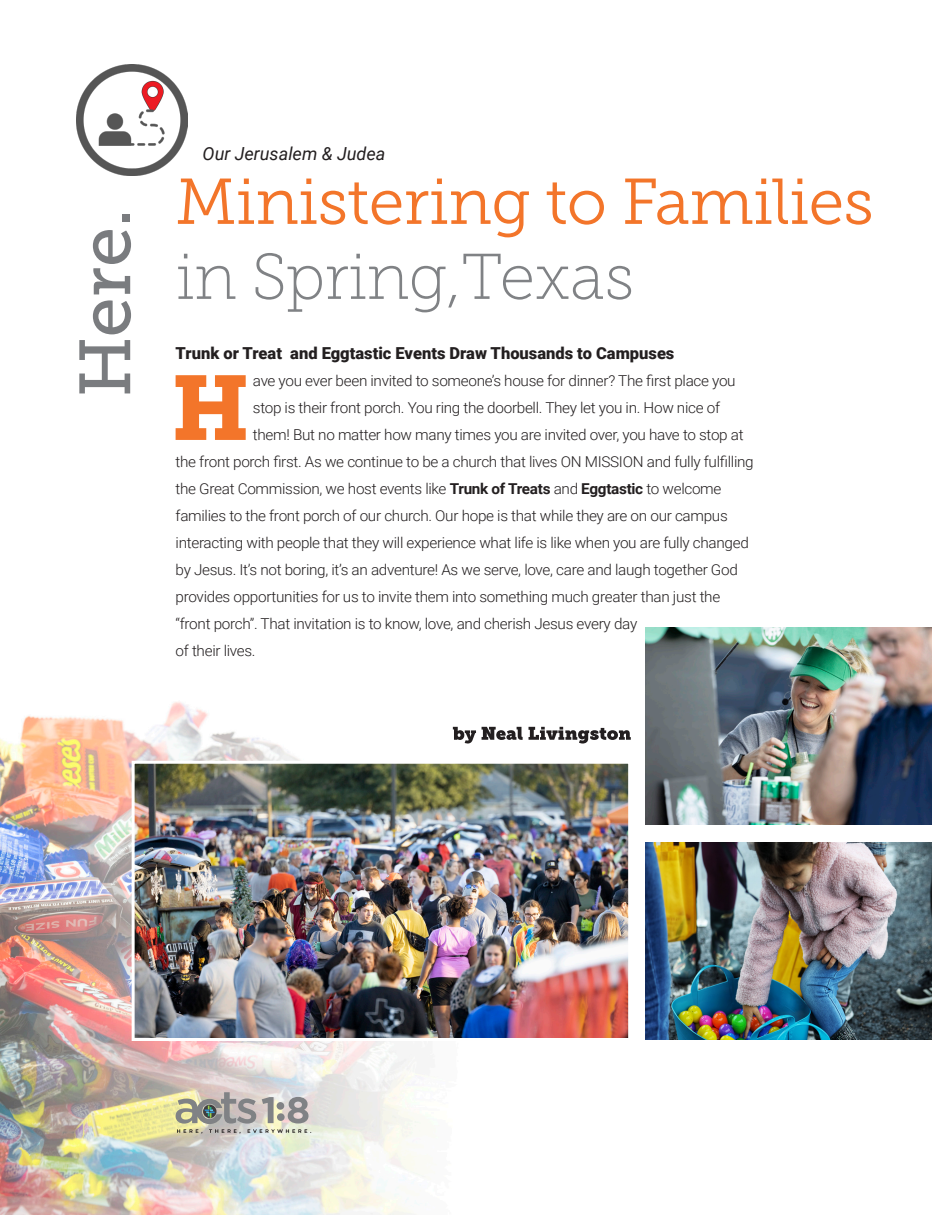
<style>
.page{position:relative;width:932px;height:1215px;background:#fff}
.page>*{position:absolute;margin:0;border:0;box-sizing:border-box;transform-origin:0 0}
.t1{font:90.45px "Museo Slab 900";color:#f3752a}
.t2{font:72px "Museo Slab 500";color:#7a7c7f}
.t3{font:64.5px "Museo Slab 300";letter-spacing:-.01em;color:#f3752a}
.t4{font:64.5px "Museo Slab 100";letter-spacing:-.01em;color:#808285}
.t5{font:italic 18px "Roboto";color:#231f20}
.t6{font:900 16.5px "Roboto";color:#231f20}
.t7{font:300 15px "Roboto";letter-spacing:-.02em;color:#231f20}
.s1{font-weight:700}
</style>
<div class="page">
<img style="left:0;top:702px;width:530px;height:513px">
<img style="left:136px;top:765px;width:491px;height:272px">
<div style="left:132px;top:761px;width:499px;height:280px;border:3px solid #fff"></div>
<img style="left:76px;top:64px;width:111px;height:111px">
<img style="left:645px;top:628px;width:287px;height:197px">
<img style="left:645px;top:843px;width:287px;height:197px">
<svg style="left:176px;top:1092px;width:135px;height:42px;background:#b9b6ab"></svg>
<svg style="left:453px;top:727px;width:177px;height:17px"></svg>
<p class="t2" style="left:65px;top:397px;width:190px;rotate:-90deg">Here.</p>
<p class="t5" style="left:202px;top:141px;width:184px">Our Jerusalem &amp; Judea</p>
<p class="t3" style="left:176px;top:166px;width:699px">Ministering to Families</p>
<p class="t4" style="left:176px;top:242px;width:460px">in Spring,Texas</p>
<p class="t6" style="left:176px;top:342px;width:500px">Trunk or Treat and Eggtastic Events Draw Thousands to Campuses</p>
<p class="t1" style="left:171px;top:356px;width:80px">H</p>
<p class="t7" style="left:253px;top:370px;width:484px">ave you ever been invited to someone’s house for dinner? The first place you</p>
<p class="t7" style="left:253px;top:397px;width:468px">stop is their front porch. You ring the doorbell. They let you in. How nice of</p>
<p class="t7" style="left:253px;top:424px;width:492px">them! But no matter how many times you are invited over, you have to stop at</p>
<p class="t7" style="left:176px;top:451px;width:579px">the front porch first. As we continue to be a church that lives ON MISSION and fully fulfilling</p>
<p class="t7" style="left:176px;top:478px;width:547px">the Great Commission, we host events like <span class="s1">Trunk of Treats</span> and <span class="s1">Eggtastic</span> to welcome</p>
<p class="t7" style="left:176px;top:505px;width:553px">families to the front porch of our church. Our hope is that while they are on our campus</p>
<p class="t7" style="left:176px;top:532px;width:575px">interacting with people that they will experience what life is like when you are fully changed</p>
<p class="t7" style="left:176px;top:559px;width:564px">by Jesus. It’s not boring, it’s an adventure! As we serve, love, care and laugh together God</p>
<p class="t7" style="left:176px;top:586px;width:546px">provides opportunities for us to invite them into something much greater than just the</p>
<p class="t7" style="left:176px;top:613px;width:463px">“front porch”. That invitation is to know, love, and cherish Jesus every day</p>
<p class="t7" style="left:176px;top:640px;width:81px">of their lives.</p>
</div>
